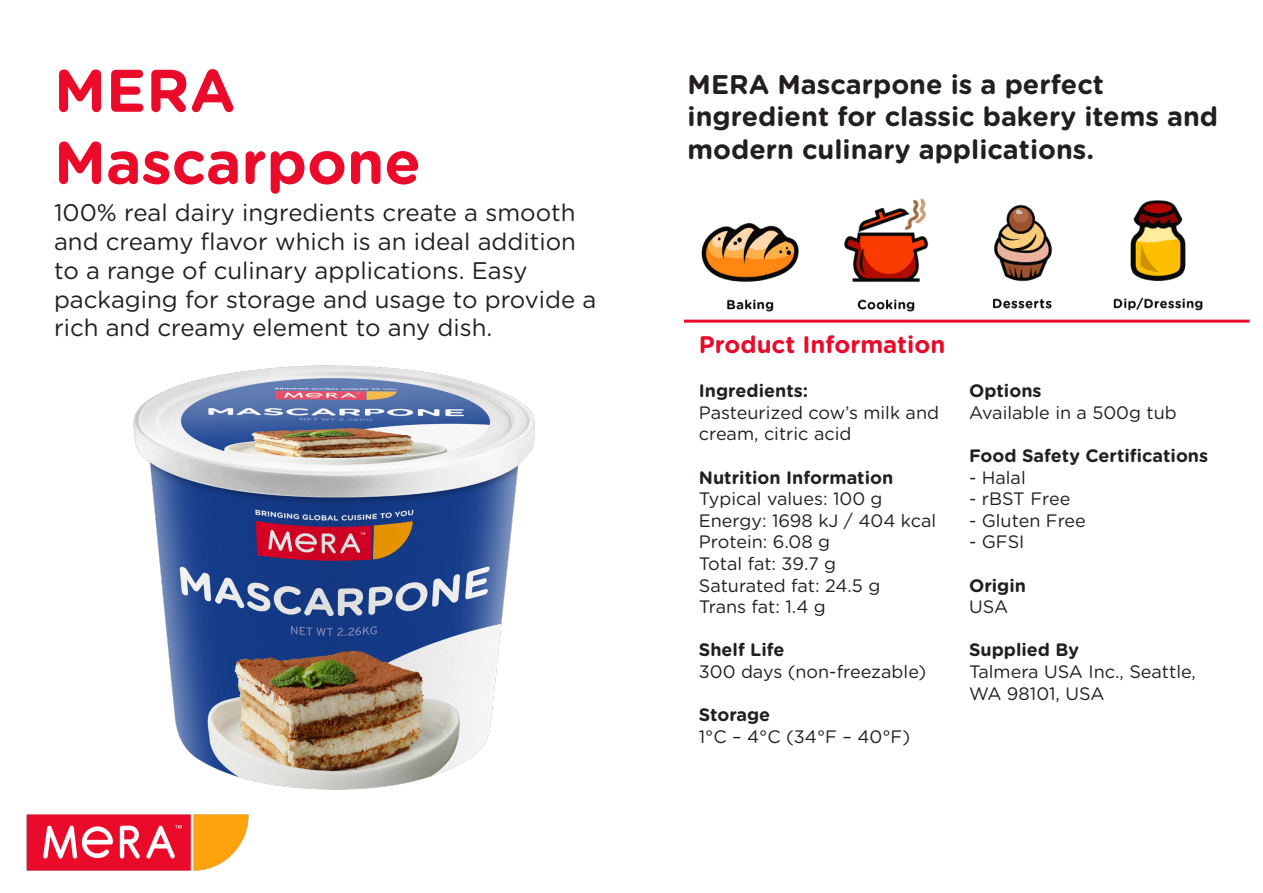
<style>
.page{position:relative;width:1263px;height:893px;background:#fff}
.page>*{position:absolute;margin:0;border:0;box-sizing:border-box;transform-origin:0 0}
.t1{font:700 60px "Gotham Rounded";color:#ea0a2a}
.t2{font:700 27px/32.4px "Gotham Rounded";color:#231f20}
.t3{font:24px/28.8px "Gotham Rounded";color:#231f20}
.t4{font:700 24px "Gotham Rounded";color:#ea0a2a}
.t5{font:18px/21.6px "Gotham Rounded";color:#231f20}
.t6{font:700 18px "Gotham Rounded";color:#231f20}
</style>
<div class="page">
<img style="left:26px;top:814px;width:223px;height:57px">
<hr style="left:684px;top:320px;width:565px;height:3px;background:#ea0a2a">
<img style="left:701px;top:223px;width:98px;height:89px">
<img style="left:844px;top:198px;width:85px;height:114px">
<img style="left:993px;top:204px;width:60px;height:105px">
<img style="left:1113px;top:200px;width:90px;height:111px">
<img style="left:133px;top:365px;width:402px;height:425px">
<p class="t1" style="left:54px;top:47px;width:183px">MERA</p>
<p class="t1" style="left:54px;top:119px;width:369px">Mascarpone</p>
<p class="t3" style="left:54px;top:197px;width:544px">100% real dairy ingredients create a smooth and creamy flavor which is an ideal addition to a range of culinary applications. Easy packaging for storage and usage to provide a rich and creamy element to any dish.</p>
<p class="t2" style="left:688px;top:67px;width:532px">MERA Mascarpone is a perfect ingredient for classic bakery items and modern culinary applications.</p>
<p class="t4" style="left:699px;top:327px;width:248px">Product Information</p>
<p class="t6" style="left:699px;top:378px;width:111px">Ingredients:</p>
<p class="t5" style="left:699px;top:401px;width:242px">Pasteurized cow’s milk and cream, citric acid</p>
<p class="t6" style="left:699px;top:464px;width:196px">Nutrition Information</p>
<p class="t5" style="left:699px;top:487px;width:185px">Typical values: 100 g</p>
<p class="t5" style="left:699px;top:509px;width:239px">Energy: 1698 kJ / 404 kcal</p>
<p class="t5" style="left:699px;top:530px;width:133px">Protein: 6.08 g</p>
<p class="t5" style="left:699px;top:552px;width:139px">Total fat: 39.7 g</p>
<p class="t5" style="left:699px;top:574px;width:183px">Saturated fat: 24.5 g</p>
<p class="t5" style="left:699px;top:595px;width:128px">Trans fat: 1.4 g</p>
<p class="t6" style="left:699px;top:637px;width:87px">Shelf Life</p>
<p class="t5" style="left:699px;top:660px;width:229px">300 days (non-freezable)</p>
<p class="t6" style="left:699px;top:702px;width:73px">Storage</p>
<p class="t5" style="left:699px;top:725px;width:213px">1°C – 4°C (34°F – 40°F)</p>
<p class="t6" style="left:969px;top:378px;width:74px">Options</p>
<p class="t5" style="left:969px;top:401px;width:209px">Available in a 500g tub</p>
<p class="t6" style="left:969px;top:442px;width:241px">Food Safety Certifications</p>
<p class="t5" style="left:969px;top:466px;width:58px">- Halal</p>
<p class="t5" style="left:969px;top:487px;width:103px">- rBST Free</p>
<p class="t5" style="left:969px;top:509px;width:118px">- Gluten Free</p>
<p class="t5" style="left:969px;top:530px;width:57px">- GFSI</p>
<p class="t6" style="left:969px;top:572px;width:59px">Origin</p>
<p class="t5" style="left:969px;top:595px;width:41px">USA</p>
<p class="t6" style="left:969px;top:637px;width:111px">Supplied By</p>
<p class="t5" style="left:969px;top:660px;width:228px">Talmera USA Inc., Seattle,</p>
<p class="t5" style="left:969px;top:682px;width:137px">WA 98101, USA</p>
</div>
